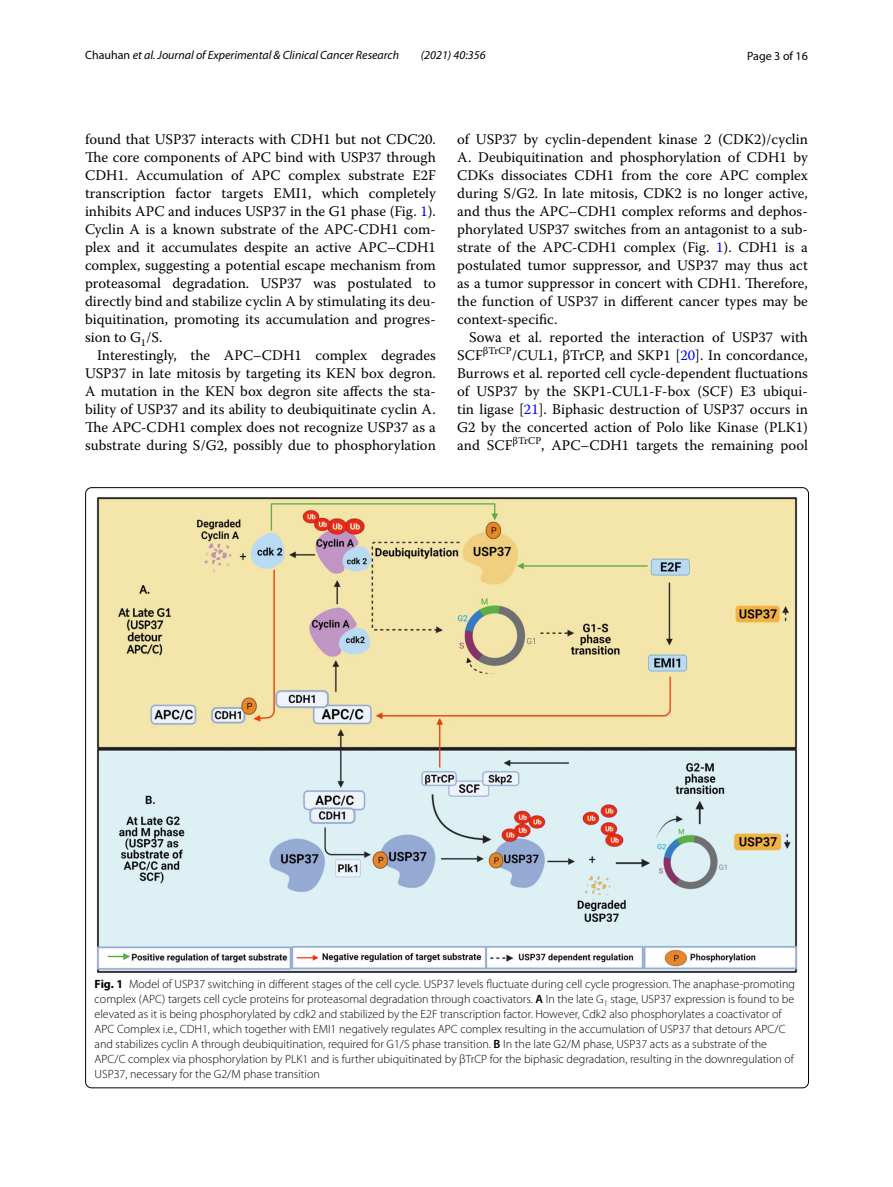
<style>
.page{position:relative;width:893px;height:1187px;background:#fff}
.page>*{position:absolute;margin:0;border:0;box-sizing:border-box;transform-origin:0 0}
.t1{font:14.7px/18px "Warnock Pro";color:#000;text-align:justify}
.t2{font:300 12px/15px "Myriad Pro";color:#000}
.t3{font:italic 12px "Myriad Pro";color:#000}
.t4{font:12px "Myriad Pro";color:#000}
.s1{font-style:normal}
.s2{color:#00f}
.s3{font-weight:700}
.s4{font-weight:600}
</style>
<div class="page">
<img style="left:97px;top:497px;width:700px;height:475px">
<p class="t3" style="left:85px;top:48px;width:315px"><span class="s1">Chauhan</span> et al. Journal of Experimental &amp; Clinical Cancer Research</p>
<p class="t3" style="left:421px;top:48px;width:66px">(2021) 40:356</p>
<p class="t4" style="left:747px;top:48px;width:62px">Page 3 of 16</p>
<p class="t1" style="left:85px;top:130px;width:352px">found that USP37 interacts with CDH1 but not CDC20.<br>The core components of APC bind with USP37 through CDH1. Accumulation of APC complex substrate E2F transcription factor targets EMI1, which completely inhibits APC and induces USP37 in the G1 phase (Fig. <span class="s2">1</span>).<br>Cyclin A is a known substrate of the APC-CDH1 com&shy;plex and it accumulates despite an active APC–CDH1 complex, suggesting a potential escape mechanism from proteasomal degradation. USP37 was postulated to directly bind and stabilize cyclin A by stimulating its deu&shy;biquitination, promoting its accumulation and progres&shy;sion to G<sub>1</sub>/S.</p>
<p class="t1" style="left:85px;top:346px;width:352px;text-indent:12px">Interestingly, the APC–CDH1 complex degrades USP37 in late mitosis by targeting its KEN box degron.<br>A mutation in the KEN box degron site affects the sta&shy;bility of USP37 and its ability to deubiquitinate cyclin A.<br>The APC-CDH1 complex does not recognize USP37 as a substrate during S/G2, possibly due to phosphorylation</p>
<p class="t1" style="left:457px;top:130px;width:352px">of USP37 by cyclin-dependent kinase 2 (CDK2)/cyclin A. Deubiquitination and phosphorylation of CDH1 by CDKs dissociates CDH1 from the core APC complex during S/G2. In late mitosis, CDK2 is no longer active, and thus the APC–CDH1 complex reforms and dephos&shy;phorylated USP37 switches from an antagonist to a sub&shy;strate of the APC-CDH1 complex (Fig. <span class="s2">1</span>). CDH1 is a postulated tumor suppressor, and USP37 may thus act as a tumor suppressor in concert with CDH1. Therefore, the function of USP37 in different cancer types may be context-specific.</p>
<p class="t1" style="left:457px;top:328px;width:352px;text-indent:12px">Sowa et al. reported the interaction of USP37 with SCF<sup>βTrCP</sup>/CUL1, βTrCP, and SKP1 [<span class="s2">20</span>]. In concordance, Burrows et al. reported cell cycle-dependent fluctuations of USP37 by the SKP1-CUL1-F-box (SCF) E3 ubiqui&shy;tin ligase [<span class="s2">21</span>]. Biphasic destruction of USP37 occurs in G2 by the concerted action of Polo like Kinase (PLK1) and SCF<sup>βTrCP</sup>, APC–CDH1 targets the remaining pool</p>
<p class="t2" style="left:95px;top:976px;width:702px"><span class="s3">Fig. 1</span> Model of USP37 switching in different stages of the cell cycle. USP37 levels fluctuate during cell cycle progression. The anaphase-promoting complex (APC) targets cell cycle proteins for proteasomal degradation through coactivators. <span class="s4">A</span> In the late G<sub>1</sub> stage, USP37 expression is found to be elevated as it is being phosphorylated by cdk2 and stabilized by the E2F transcription factor. However, Cdk2 also phosphorylates a coactivator of APC Complex i.e., CDH1, which together with EMI1 negatively regulates APC complex resulting in the accumulation of USP37 that detours APC/C and stabilizes cyclin A through deubiquitination, required for G1/S phase transition. <span class="s4">B</span> In the late G2/M phase, USP37 acts as a substrate of the APC/C complex via phosphorylation by PLK1 and is further ubiquitinated by βTrCP for the biphasic degradation, resulting in the downregulation of USP37, necessary for the G2/M phase transition</p>
</div>
